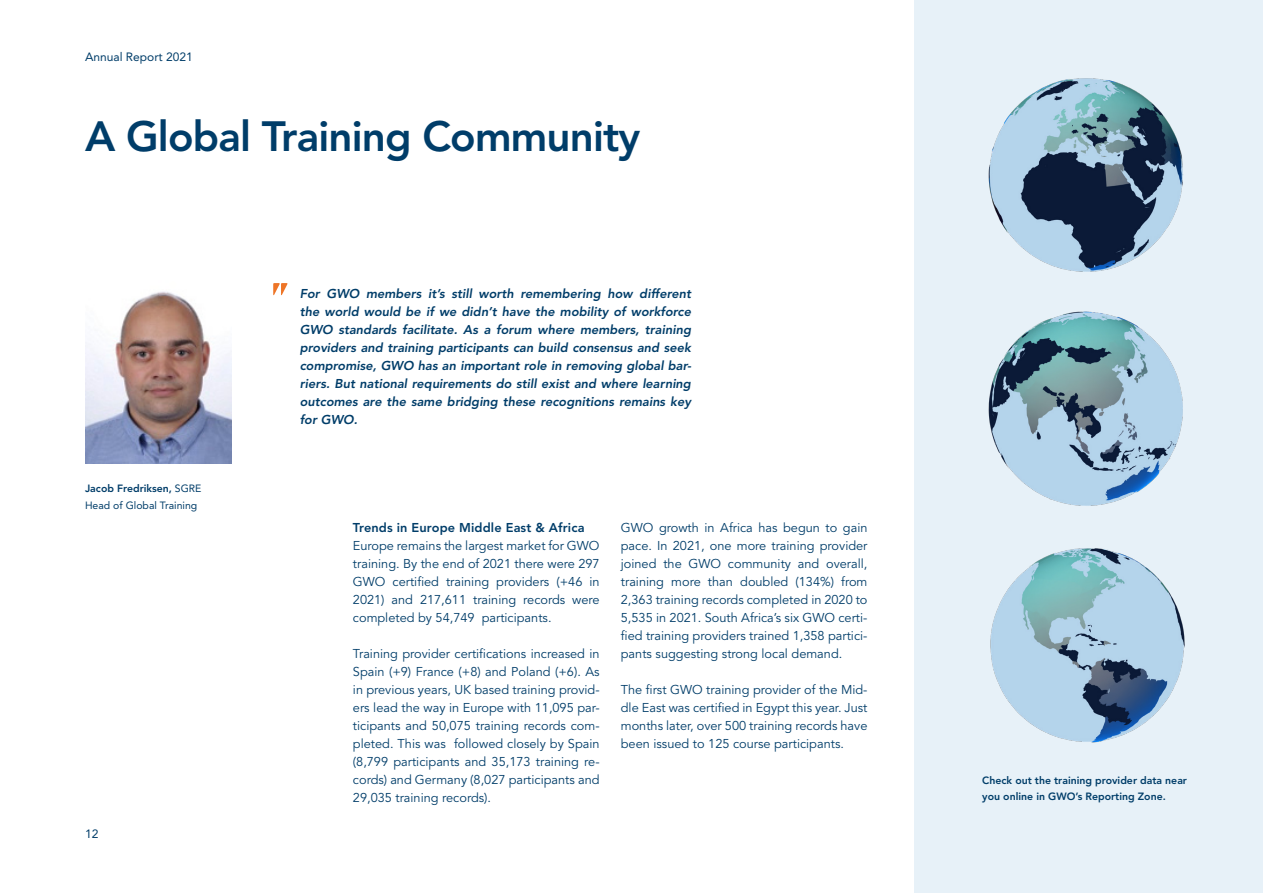
<style>
.page{position:relative;width:1263px;height:893px;background:#fff}
.page>*{position:absolute;margin:0;border:0;box-sizing:border-box;transform-origin:0 0}
.Rubrik{font:800 42px "Avenir LT Std";letter-spacing:-.02em;color:#003d69}
.Brødtekst{font:12.75px/18px "Avenir LT Std";color:#003d69;text-align:justify}
.Brødtekst-2{font:italic 800 12.75px/18px "Avenir LT Std";color:#003d69;text-align:justify}
.Mellemrubrik{font:800 12.75px "Avenir LT Std";letter-spacing:.01em;color:#003d69}
.t1{font:12px "Avenir LT Std";color:#003d69}
.Brødtekst-3{font:800 10.5px/16.5px "Avenir LT Std";color:#003d69}
.Brødtekst-4{font:10.5px/16.5px "Avenir LT Std";color:#003d69}
.s1{font-weight:800}
</style>
<div class="page">
<img style="left:85px;top:291px;width:146px;height:173px">
<svg style="left:273px;top:283px;width:15px;height:12px"></svg>
<div style="left:914px;top:0;width:349px;height:893px;background:#e7f1f8"></div>
<img style="left:988px;top:78px;width:195px;height:194px">
<img style="left:988px;top:311px;width:195px;height:195px">
<img style="left:990px;top:548px;width:195px;height:195px">
<p class="t1" style="left:85px;top:50px;width:109px">Annual Report 2021</p>
<p class="Rubrik" style="left:85px;top:112px;width:557px">A Global Training Community</p>
<p class="Brødtekst-4" style="left:85px;top:481px;width:118px"><span class="s1">Jacob Fredriksen,</span> SGRE<br>Head of Global Training</p>
<p class="t1" style="left:85px;top:827px;width:15px">12</p>
<p class="Brødtekst-2" style="left:300px;top:285px;width:393px">For GWO members it’s still worth remembering how different the world would be if we didn’t have the mobility of workforce GWO standards facilitate. As a forum where members, training providers and training participants can build consensus and seek compromise, GWO has an important role in removing global bar&shy;riers. But national requirements do still exist and where learning outcomes are the same bridging these recognitions remains key for GWO.</p>
<p class="Mellemrubrik" style="left:353px;top:520px;width:233px">Trends in Europe Middle East &amp; Africa</p>
<p class="Brødtekst" style="left:353px;top:537px;width:248px">Europe remains the largest market for GWO training. By the end of 2021 there were 297<br>GWO certified training providers (+46 in 2021) and 217,611 training records were completed by 54,749 participants.</p>
<p class="Brødtekst" style="left:353px;top:645px;width:248px">Training provider certifications increased in Spain (+9) France (+8) and Poland (+6). As in previous years, UK based training provid&shy;ers lead the way in Europe with 11,095 par&shy;ticipants and 50,075 training records com&shy;pleted. This was followed closely by Spain (8,799 participants and 35,173 training re&shy;cords) and Germany (8,027 participants and 29,035 training records).</p>
<p class="Brødtekst" style="left:621px;top:519px;width:248px">GWO growth in Africa has begun to gain pace. In 2021, one more training provider joined the GWO community and overall, training more than doubled (134%) from 2,363 training records completed in 2020 to 5,535 in 2021. South Africa’s six GWO certi&shy;fied training providers trained 1,358 partici&shy;pants suggesting strong local demand.</p>
<p class="Brødtekst" style="left:621px;top:681px;width:248px">The first GWO training provider of the Mid&shy;dle East was certified in Egypt this year. Just months later, over 500 training records have been issued to 125 course participants.</p>
<p class="Brødtekst-3" style="left:982px;top:772px;width:206px">Check out the training provider data near you online in GWO’s Reporting Zone.</p>
</div>
